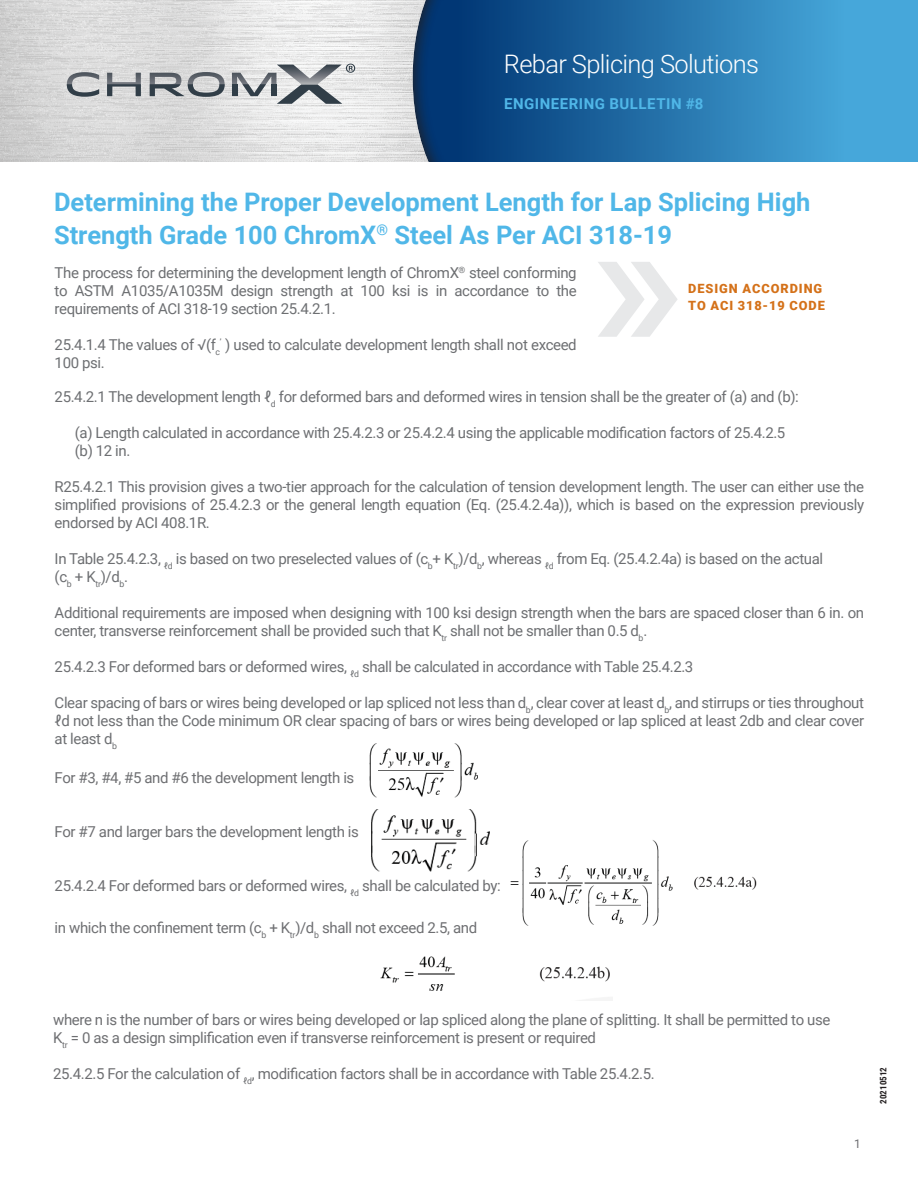
<style>
.page{position:relative;width:918px;height:1188px;background:#fff}
.page>*{position:absolute;margin:0;border:0;box-sizing:border-box;transform-origin:0 0}
.t1{font:700 25.5px/33px "Roboto";color:#50b7e8}
.t2{font:300 25.5px "Roboto";letter-spacing:-.025em;color:#fff}
.t3{font:15px/18px "Roboto";letter-spacing:-.025em;color:#6d6f72;text-align:justify}
.t4{font:15px "Roboto";letter-spacing:-.025em;color:#6e6f72}
.t5{font:700 15px "Roboto";letter-spacing:.035em;color:#50b7e8}
.t6{font:900 12.75px "Roboto";letter-spacing:.075em;color:#d47119}
.t7{font:12px "Roboto";color:#6c6d70}
.t8{font:700 9px "Roboto Condensed";color:#231f20}
</style>
<div class="page">
<svg style="left:451px;top:0;width:467px;height:162px;background:#2876ae"></svg>
<div style="left:0;top:0;width:451px;height:195px;background:#013775"></div>
<img style="left:0;top:0;width:438px;height:162px">
<div style="left:0;top:162px;width:918px;height:60px;background:#fff"></div>
<svg style="left:67px;top:72px;width:32px;height:25px"></svg>
<svg style="left:107px;top:73px;width:34px;height:23px"></svg>
<svg style="left:150px;top:72px;width:75px;height:25px;background:#989ca0"></svg>
<svg style="left:232px;top:64px;width:123px;height:40px;background:#b2b6b9"></svg>
<svg style="left:598px;top:262px;width:80px;height:75px"></svg>
<img style="left:369px;top:743px;width:108px;height:55px">
<img style="left:371px;top:809px;width:119px;height:63px">
<img style="left:510px;top:840px;width:247px;height:86px">
<img style="left:380px;top:956px;width:230px;height:44px">
<p class="t2" style="left:504px;top:46px;width:257px">Rebar Splicing Solutions</p>
<p class="t5" style="left:504px;top:93px;width:201px">ENGINEERING BULLETIN #8</p>
<p class="t1" style="left:54px;top:184px;width:758px">Determining the Proper Development Length for Lap Splicing High<br>Strength Grade 100 ChromX<sup>®</sup> Steel As Per ACI 318-19</p>
<p class="t3" style="left:55px;top:263px;width:524px">The process for determining the development length of ChromX<sup>®</sup> steel conforming to ASTM A1035/A1035M design strength at 100 ksi is in accordance to the requirements of ACI 318-19 section 25.4.2.1.</p>
<p class="t3" style="left:55px;top:335px;width:524px">25.4.1.4 The values of √(f<sub>c</sub><sup>’</sup> ) used to calculate development length shall not exceed<br>100 psi.</p>
<p class="t3" style="left:55px;top:387px;width:746px">25.4.2.1 The development length ℓ<sub>d</sub> for deformed bars and deformed wires in tension shall be the greater of (a) and (b):</p>
<p class="t3" style="left:75px;top:423px;width:712px">(a) Length calculated in accordance with 25.4.2.3 or 25.4.2.4 using the applicable modification factors of 25.4.2.5</p>
<p class="t3" style="left:75px;top:441px;width:57px">(b) 12 in.</p>
<p class="t3" style="left:55px;top:477px;width:811px">R25.4.2.1 This provision gives a two-tier approach for the calculation of tension development length. The user can either use the simplified provisions of 25.4.2.3 or the general length equation (Eq. (25.4.2.4a)), which is based on the expression previously endorsed by ACI 408.1R.</p>
<p class="t3" style="left:55px;top:549px;width:770px">In Table 25.4.2.3, <sub>ℓd</sub> is based on two preselected values of (c<sub>b</sub>+ K<sub>tr</sub>)/d<sub>b</sub>, whereas <sub>ℓd</sub> from Eq. (25.4.2.4a) is based on the actual</p>
<p class="t3" style="left:55px;top:567px;width:75px">(c<sub>b</sub> + K<sub>tr</sub>)/d<sub>b</sub>.</p>
<p class="t3" style="left:55px;top:603px;width:811px">Additional requirements are imposed when designing with 100 ksi design strength when the bars are spaced closer than 6 in. on center, transverse reinforcement shall be provided such that K<sub>tr</sub> shall not be smaller than 0.5 d<sub>b</sub>.</p>
<p class="t3" style="left:55px;top:657px;width:640px">25.4.2.3 For deformed bars or deformed wires, <sub>ℓd</sub> shall be calculated in accordance with Table 25.4.2.3</p>
<p class="t3" style="left:55px;top:693px;width:811px">Clear spacing of bars or wires being developed or lap spliced not less than d<sub>b</sub>, clear cover at least d<sub>b</sub>, and stirrups or ties throughout ℓd not less than the Code minimum OR clear spacing of bars or wires being developed or lap spliced at least 2db and clear cover at least d<sub>b</sub></p>
<p class="t6" style="left:688px;top:280px;width:136px">DESIGN ACCORDING</p>
<p class="t6" style="left:688px;top:296px;width:138px">TO ACI 318-19 CODE</p>
<p class="t4" style="left:55px;top:767px;width:301px">For #3, #4, #5 and #6 the development length is</p>
<p class="t4" style="left:55px;top:821px;width:306px">For #7 and larger bars the development length is</p>
<p class="t4" style="left:55px;top:875px;width:448px">25.4.2.4 For deformed bars or deformed wires, <sub>ℓd</sub> shall be calculated by:</p>
<p class="t4" style="left:55px;top:917px;width:424px">in which the confinement term (c<sub>b</sub> + K<sub>tr</sub>)/d<sub>b</sub> shall not exceed 2.5, and</p>
<p class="t4" style="left:53px;top:1009px;width:779px">where n is the number of bars or wires being developed or lap spliced along the plane of splitting. It shall be permitted to use</p>
<p class="t4" style="left:53px;top:1027px;width:544px">K<sub>tr</sub> = 0 as a design simplification even if transverse reinforcement is present or required</p>
<p class="t4" style="left:53px;top:1063px;width:603px">25.4.2.5 For the calculation of <sub>ℓd</sub>, modification factors shall be in accordance with Table 25.4.2.5.</p>
<p class="t8" style="left:877px;top:1104px;width:38px;rotate:-90deg">20210512</p>
<p class="t7" style="left:854px;top:1136px;width:8px">1</p>
</div>
